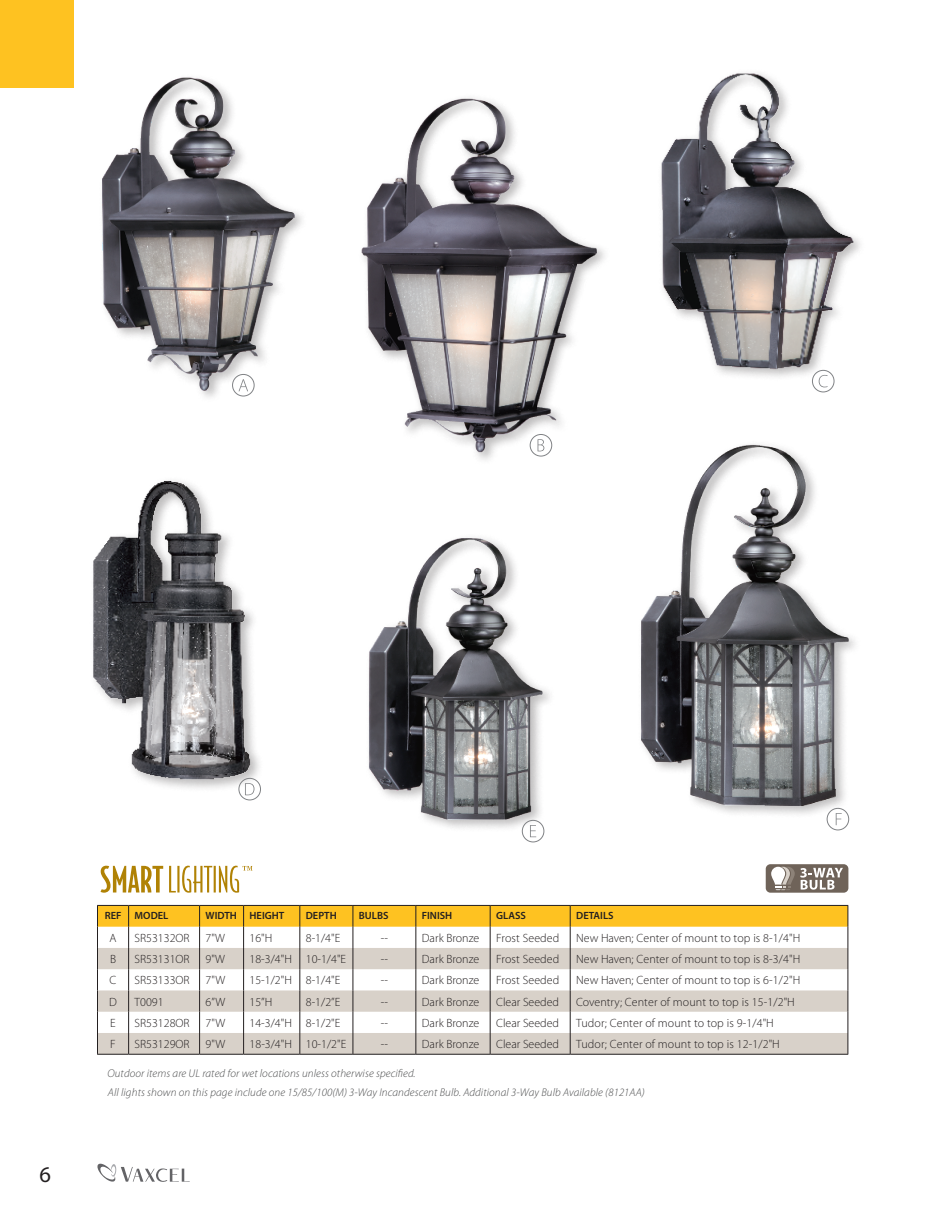
<style>
.page{position:relative;width:945px;height:1215px;background:#fff}
.page>*{position:absolute;margin:0;border:0;box-sizing:border-box;transform-origin:0 0}
.t1{font:22.5px "Myriad Pro";color:#231f20}
.t2{font:300 12px "Myriad Pro";color:#231f20}
.t3{font:italic 300 11.25px/18.1px "Myriad Pro";letter-spacing:.01em;color:#4b4c4d}
.t4{font:600 10.5px "Myriad Pro";color:#231f20}
</style>
<div class="page">
<div style="left:766px;top:864px;width:82px;height:29px;background:#6f6359;border-radius:5px"></div>
<svg style="left:771px;top:867px;width:72px;height:23px"></svg>
<div style="left:637px;top:440px;width:225px;height:379px;background:#231f20;opacity:.3"></div>
<img style="left:637px;top:440px;width:224px;height:372px">
<img style="left:361px;top:98px;width:244px;height:362px">
<svg style="left:97px;top:905px;width:752px;height:149px"></svg>
<hr style="left:97px;top:1054px;width:32px;height:1px;background:#231f20">
<hr style="left:129px;top:1054px;width:71px;height:1px;background:#231f20">
<hr style="left:200px;top:1054px;width:44px;height:1px;background:#231f20">
<hr style="left:244px;top:1054px;width:56px;height:1px;background:#231f20">
<hr style="left:300px;top:1054px;width:53px;height:1px;background:#231f20">
<hr style="left:353px;top:1054px;width:63px;height:1px;background:#231f20">
<hr style="left:416px;top:1054px;width:74px;height:1px;background:#231f20">
<hr style="left:490px;top:1054px;width:80px;height:1px;background:#231f20">
<hr style="left:570px;top:1054px;width:278px;height:1px;background:#231f20">
<img style="left:70px;top:77px;width:232px;height:320px">
<img style="left:661px;top:73px;width:199px;height:320px">
<img style="left:368px;top:537px;width:178px;height:288px">
<svg style="left:101px;top:866px;width:62px;height:27px"></svg>
<svg style="left:169px;top:866px;width:7px;height:27px"></svg>
<hr style="left:177px;top:866px;width:3px;height:27px;background:#b08205">
<svg style="left:182px;top:866px;width:30px;height:27px"></svg>
<hr style="left:214px;top:866px;width:2px;height:27px;background:#b08205">
<svg style="left:219px;top:866px;width:34px;height:27px"></svg>
<div style="left:88px;top:476px;width:176px;height:317px;background:#231f20;opacity:.3"></div>
<img style="left:88px;top:476px;width:176px;height:310px">
<svg style="left:239px;top:379px;width:9px;height:12px"></svg>
<svg style="left:245px;top:783px;width:9px;height:12px"></svg>
<svg style="left:530px;top:825px;width:6px;height:12px"></svg>
<svg style="left:836px;top:813px;width:6px;height:12px"></svg>
<svg style="left:538px;top:439px;width:6px;height:12px"></svg>
<svg style="left:819px;top:375px;width:9px;height:12px"></svg>
<div style="left:0;top:0;width:74px;height:87px;background:#fec221"></div>
<svg style="left:97px;top:1164px;width:93px;height:18px"></svg>
<div style="left:827px;top:808px;width:22px;height:22px;border:1px solid #808285;border-radius:50%"></div>
<div style="left:522px;top:820px;width:22px;height:22px;border:1px solid #808285;border-radius:50%"></div>
<div style="left:239px;top:778px;width:22px;height:22px;border:1px solid #808285;border-radius:50%"></div>
<div style="left:232px;top:374px;width:22px;height:22px;border:1px solid #808285;border-radius:50%"></div>
<div style="left:530px;top:434px;width:22px;height:22px;border:1px solid #808285;border-radius:50%"></div>
<div style="left:812px;top:370px;width:22px;height:22px;border:1px solid #808285;border-radius:50%"></div>
<h1 class="t1" style="left:39px;top:1160px;width:13px">6</h1>
<p class="t4" style="left:105px;top:910px;width:18px">REF</p>
<p class="t4" style="left:135px;top:910px;width:35px">MODEL</p>
<p class="t4" style="left:206px;top:910px;width:80px">WIDTH HEIGHT</p>
<p class="t4" style="left:306px;top:910px;width:33px">DEPTH</p>
<p class="t4" style="left:359px;top:910px;width:31px">BULBS</p>
<p class="t4" style="left:422px;top:910px;width:32px">FINISH</p>
<p class="t4" style="left:496px;top:910px;width:31px">GLASS</p>
<p class="t4" style="left:576px;top:910px;width:39px">DETAILS</p>
<p class="t2" style="left:110px;top:931px;width:9px">A</p>
<p class="t2" style="left:135px;top:931px;width:57px">SR53132OR</p>
<p class="t2" style="left:206px;top:931px;width:21px">7"W</p>
<p class="t2" style="left:250px;top:931px;width:24px">16"H</p>
<p class="t2" style="left:306px;top:931px;width:36px">8-1/4"E</p>
<p class="t2" style="left:381px;top:931px;width:9px">--</p>
<p class="t2" style="left:422px;top:931px;width:59px">Dark Bronze</p>
<p class="t2" style="left:496px;top:931px;width:65px">Frost Seeded</p>
<p class="t2" style="left:576px;top:931px;width:226px">New Haven; Center of mount to top is 8-1/4"H</p>
<p class="t2" style="left:110px;top:952px;width:8px">B</p>
<p class="t2" style="left:135px;top:952px;width:57px">SR53131OR</p>
<p class="t2" style="left:206px;top:952px;width:21px">9"W</p>
<p class="t2" style="left:250px;top:952px;width:98px">18-3/4"H 10-1/4"E</p>
<p class="t2" style="left:381px;top:952px;width:9px">--</p>
<p class="t2" style="left:422px;top:952px;width:59px">Dark Bronze</p>
<p class="t2" style="left:496px;top:952px;width:65px">Frost Seeded</p>
<p class="t2" style="left:576px;top:952px;width:226px">New Haven; Center of mount to top is 8-3/4"H</p>
<p class="t2" style="left:110px;top:974px;width:8px">C</p>
<p class="t2" style="left:135px;top:974px;width:57px">SR53133OR</p>
<p class="t2" style="left:206px;top:974px;width:21px">7"W</p>
<p class="t2" style="left:250px;top:974px;width:92px">15-1/2"H 8-1/4"E</p>
<p class="t2" style="left:381px;top:974px;width:9px">--</p>
<p class="t2" style="left:422px;top:974px;width:59px">Dark Bronze</p>
<p class="t2" style="left:496px;top:974px;width:65px">Frost Seeded</p>
<p class="t2" style="left:576px;top:974px;width:226px">New Haven; Center of mount to top is 6-1/2"H</p>
<p class="t2" style="left:109px;top:995px;width:9px">D</p>
<p class="t2" style="left:135px;top:995px;width:31px">T0091</p>
<p class="t2" style="left:206px;top:995px;width:21px">6”W</p>
<p class="t2" style="left:250px;top:995px;width:24px">15”H</p>
<p class="t2" style="left:306px;top:995px;width:36px">8-1/2”E</p>
<p class="t2" style="left:381px;top:995px;width:9px">--</p>
<p class="t2" style="left:422px;top:995px;width:59px">Dark Bronze</p>
<p class="t2" style="left:496px;top:995px;width:64px">Clear Seeded</p>
<p class="t2" style="left:576px;top:995px;width:220px">Coventry; Center of mount to top is 15-1/2"H</p>
<p class="t2" style="left:110px;top:1016px;width:7px">E</p>
<p class="t2" style="left:135px;top:1016px;width:57px">SR53128OR</p>
<p class="t2" style="left:206px;top:1016px;width:21px">7"W</p>
<p class="t2" style="left:250px;top:1016px;width:92px">14-3/4"H 8-1/2"E</p>
<p class="t2" style="left:381px;top:1016px;width:9px">--</p>
<p class="t2" style="left:422px;top:1016px;width:59px">Dark Bronze</p>
<p class="t2" style="left:496px;top:1016px;width:64px">Clear Seeded</p>
<p class="t2" style="left:576px;top:1016px;width:199px">Tudor; Center of mount to top is 9-1/4"H</p>
<p class="t2" style="left:110px;top:1038px;width:7px">F</p>
<p class="t2" style="left:135px;top:1038px;width:57px">SR53129OR</p>
<p class="t2" style="left:206px;top:1038px;width:21px">9"W</p>
<p class="t2" style="left:250px;top:1038px;width:98px">18-3/4"H 10-1/2"E</p>
<p class="t2" style="left:381px;top:1038px;width:9px">--</p>
<p class="t2" style="left:422px;top:1038px;width:59px">Dark Bronze</p>
<p class="t2" style="left:496px;top:1038px;width:64px">Clear Seeded</p>
<p class="t2" style="left:576px;top:1038px;width:205px">Tudor; Center of mount to top is 12-1/2"H</p>
<p class="t3" style="left:107px;top:1065px;width:539px">Outdoor items are UL rated for wet locations unless otherwise specified.<br>All lights shown on this page include one 15/85/100(M) 3-Way Incandescent Bulb. Additional 3-Way Bulb Available (8121AA)</p>
</div>
